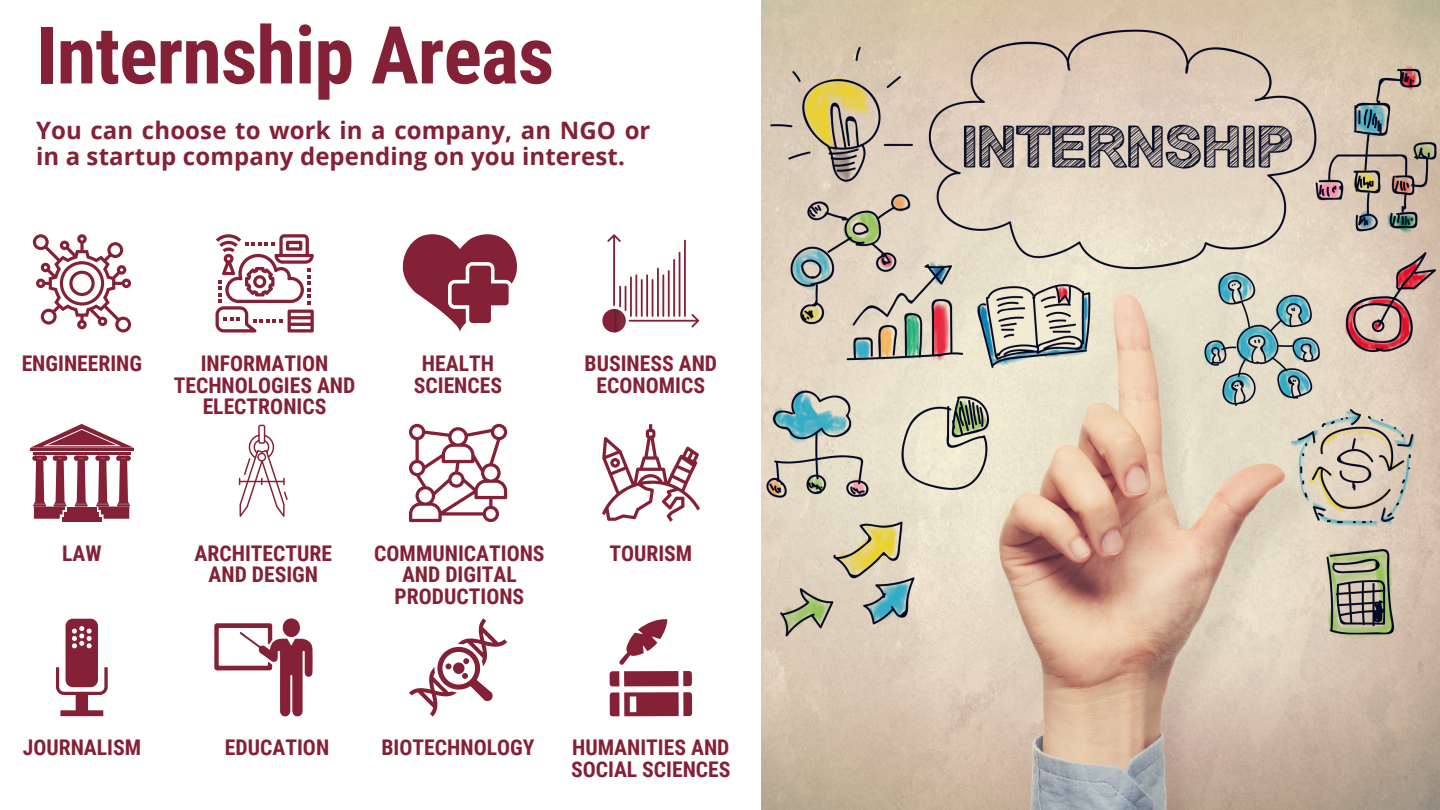
<style>
.page{position:relative;width:1440px;height:810px;background:#fff}
.page>*{position:absolute;margin:0;border:0;box-sizing:border-box;transform-origin:0 0}
.t1{font:700 80px "Roboto Condensed";letter-spacing:-.01em;color:#852137}
.t2{font:700 24px/26.2px "Open Sans";letter-spacing:.005em;color:#852137}
.t3{font:700 21.6px/21.5px "Roboto Condensed";color:#852137;text-align:center}
</style>
<div class="page">
<img style="left:762px;top:0;width:678px;height:810px">
<svg style="left:33px;top:234px;width:98px;height:98px"></svg>
<svg style="left:216px;top:234px;width:98px;height:98px"></svg>
<svg style="left:402px;top:234px;width:115px;height:98px"></svg>
<svg style="left:602px;top:309px;width:24px;height:23px"></svg>
<svg style="left:607px;top:234px;width:92px;height:98px"></svg>
<hr style="left:33px;top:452px;width:98px;height:2px;background:#852137">
<svg style="left:74px;top:456px;width:15px;height:51px"></svg>
<hr style="left:30px;top:448px;width:104px;height:3px;background:#852137">
<svg style="left:30px;top:424px;width:104px;height:24px"></svg>
<svg style="left:32px;top:456px;width:35px;height:63px"></svg>
<svg style="left:95px;top:456px;width:36px;height:63px"></svg>
<hr style="left:62px;top:518px;width:39px;height:4px;background:#852137">
<div style="left:64px;top:512px;width:35px;height:5px;background:#852137"></div>
<div style="left:67px;top:507px;width:30px;height:5px;background:#852137"></div>
<svg style="left:239px;top:425px;width:49px;height:92px"></svg>
<svg style="left:409px;top:424px;width:98px;height:98px"></svg>
<svg style="left:602px;top:424px;width:98px;height:98px"></svg>
<svg style="left:56px;top:619px;width:52px;height:97px"></svg>
<svg style="left:214px;top:618px;width:99px;height:98px"></svg>
<svg style="left:409px;top:618px;width:98px;height:99px"></svg>
<svg style="left:610px;top:692px;width:82px;height:24px;background:#9b495b"></svg>
<svg style="left:610px;top:671px;width:9px;height:15px"></svg>
<svg style="left:683px;top:671px;width:9px;height:15px"></svg>
<div style="left:624px;top:671px;width:55px;height:15px;background:#852137"></div>
<svg style="left:619px;top:619px;width:48px;height:46px"></svg>
<p class="t1" style="left:36px;top:9px;width:520px">Internship Areas</p>
<p class="t2" style="left:36px;top:116px;width:616px">You can choose to work in a company, an NGO or in a startup company depending on you interest.</p>
<p class="t3" style="left:22px;top:353px;width:122px">ENGINEERING</p>
<p class="t3" style="left:174px;top:353px;width:183px">INFORMATION<br>TECHNOLOGIES AND<br>ELECTRONICS</p>
<p class="t3" style="left:414px;top:353px;width:90px">HEALTH<br>SCIENCES</p>
<p class="t3" style="left:585px;top:353px;width:134px">BUSINESS AND<br>ECONOMICS</p>
<p class="t3" style="left:62px;top:543px;width:41px">LAW</p>
<p class="t3" style="left:195px;top:543px;width:139px">ARCHITECTURE<br>AND DESIGN</p>
<p class="t3" style="left:374px;top:543px;width:172px">COMMUNICATIONS<br>AND DIGITAL<br>PRODUCTIONS</p>
<p class="t3" style="left:609px;top:543px;width:84px">TOURISM</p>
<p class="t3" style="left:23px;top:737px;width:120px">JOURNALISM</p>
<p class="t3" style="left:225px;top:737px;width:106px">EDUCATION</p>
<p class="t3" style="left:382px;top:737px;width:154px">BIOTECHNOLOGY</p>
<p class="t3" style="left:571px;top:737px;width:161px;text-align:left">HUMANITIES AND<br>SOCIAL SCIENCES</p>
</div>
